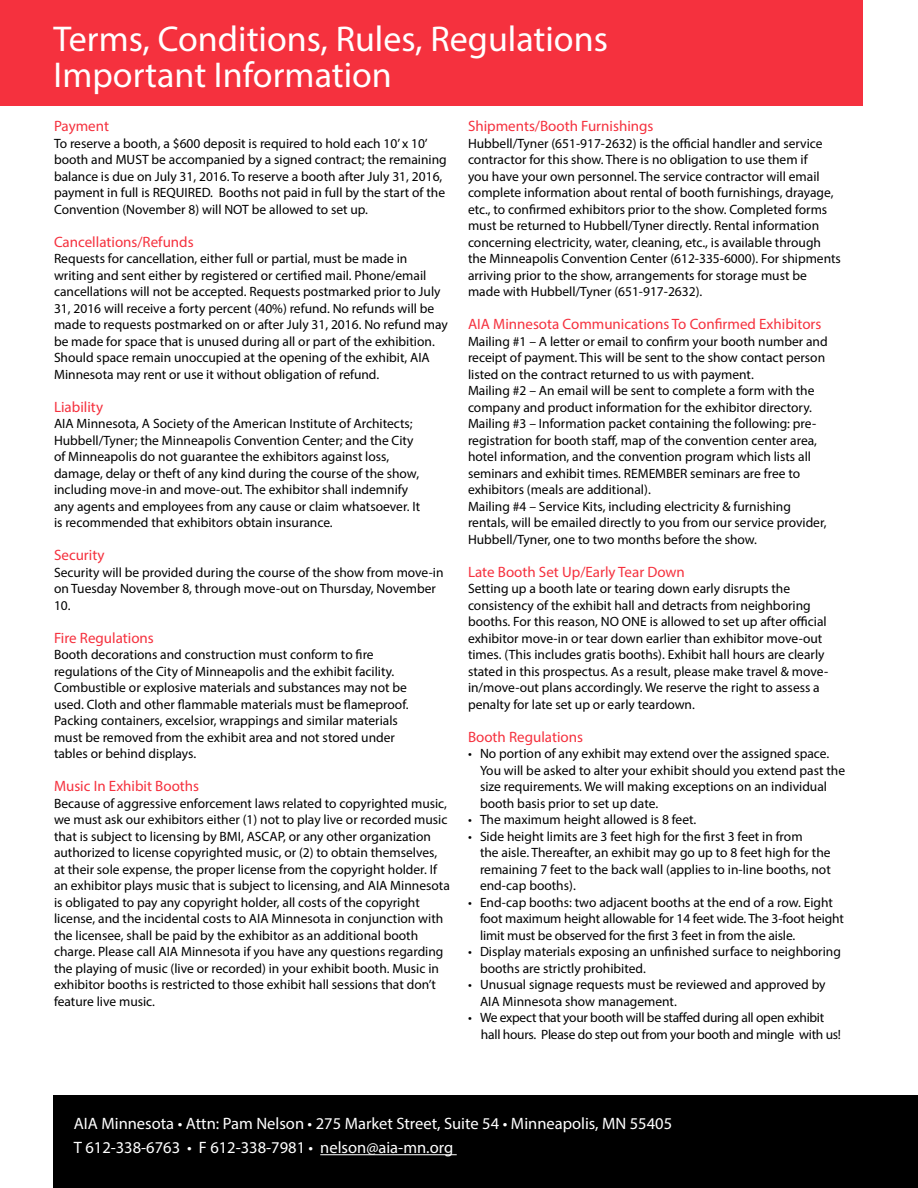
<style>
.page{position:relative;width:918px;height:1188px;background:#fff}
.page>*{position:absolute;margin:0;border:0;box-sizing:border-box;transform-origin:0 0}
.t1{font:36px/36px "Myriad Pro";color:#fff}
.t2{font:16.5px/24px "Myriad Pro";color:#fff}
.t3{font:15px "Myriad Pro";color:#f5313e}
.t4{font:13.5px/16.5px "Myriad Pro";color:#000}
.t5{font:13.5px/16.5px "Myriad Pro";letter-spacing:-.02em;color:#000}
</style>
<div class="page">
<div style="left:0;top:0;width:863px;height:106px;background:#f5313e"></div>
<div style="left:53px;top:1095px;width:865px;height:93px;background:#000"></div>
<hr style="left:320px;top:1154px;width:137px;height:1px;background:#fff">
<h1 class="t1" style="left:53px;top:21px;width:556px">Terms, Conditions, Rules, Regulations<br>Important Information</h1>
<p class="t3" style="left:54px;top:117px;width:57px">Payment</p>
<p class="t4" style="left:54px;top:135px;width:394px">To reserve a booth, a $600 deposit is required to hold each 10’ x 10’ booth and MUST be accompanied by a signed contract; the remaining balance is due on July 31, 2016. To reserve a booth after July 31, 2016, payment in full is REQUIRED. Booths not paid in full by the start of the Convention (November 8) will NOT be allowed to set up.</p>
<p class="t3" style="left:54px;top:232px;width:141px">Cancellations/Refunds</p>
<p class="t4" style="left:54px;top:250px;width:395px">Requests for cancellation, either full or partial, must be made in writing and sent either by registered or certified mail. Phone/email cancellations will not be accepted. Requests postmarked prior to July 31, 2016 will receive a forty percent (40%) refund. No refunds will be made to requests postmarked on or after July 31, 2016. No refund may be made for space that is unused during all or part of the exhibition.<br>Should space remain unoccupied at the opening of the exhibit, AIA Minnesota may rent or use it without obligation of refund.</p>
<p class="t3" style="left:54px;top:397px;width:51px">Liability</p>
<p class="t4" style="left:54px;top:415px;width:368px">AIA Minnesota, A Society of the American Institute of Architects; Hubbell/Tyner; the Minneapolis Convention Center; and the City of Minneapolis do not guarantee the exhibitors against loss, damage, delay or theft of any kind during the course of the show, including move-in and move-out. The exhibitor shall indemnify any agents and employees from any cause or claim whatsoever. It is recommended that exhibitors obtain insurance.</p>
<p class="t3" style="left:54px;top:546px;width:52px">Security</p>
<p class="t4" style="left:54px;top:564px;width:391px">Security will be provided during the course of the show from move-in on Tuesday November 8, through move-out on Thursday, November<br>10.</p>
<p class="t3" style="left:54px;top:628px;width:101px">Fire Regulations</p>
<p class="t4" style="left:54px;top:646px;width:356px">Booth decorations and construction must conform to fire regulations of the City of Minneapolis and the exhibit facility.<br>Combustible or explosive materials and substances may not be used. Cloth and other flammable materials must be flameproof.<br>Packing containers, excelsior, wrappings and similar materials must be removed from the exhibit area and not stored under tables or behind displays.</p>
<p class="t3" style="left:54px;top:777px;width:147px">Music In Exhibit Booths</p>
<p class="t4" style="left:54px;top:795px;width:397px">Because of aggressive enforcement laws related to copyrighted music, we must ask our exhibitors either (1) not to play live or recorded music that is subject to licensing by BMI, ASCAP, or any other organization authorized to license copyrighted music, or (2) to obtain themselves, at their sole expense, the proper license from the copyright holder. If an exhibitor plays music that is subject to licensing, and AIA Minnesota is obligated to pay any copyright holder, all costs of the copyright license, and the incidental costs to AIA Minnesota in conjunction with the licensee, shall be paid by the exhibitor as an additional booth charge. Please call AIA Minnesota if you have any questions regarding the playing of music (live or recorded) in your exhibit booth. Music in exhibitor booths is restricted to those exhibit hall sessions that don’t feature live music.</p>
<p class="t3" style="left:468px;top:117px;width:187px">Shipments/Booth Furnishings</p>
<p class="t4" style="left:468px;top:135px;width:374px">Hubbell/Tyner (651-917-2632) is the official handler and service contractor for this show. There is no obligation to use them if<br>you have your own personnel. The service contractor will email complete information about rental of booth furnishings, drayage, etc., to confirmed exhibitors prior to the show. Completed forms must be returned to Hubbell/Tyner directly. Rental information concerning electricity, water, cleaning, etc., is available through the Minneapolis Convention Center (612-335-6000). For shipments arriving prior to the show, arrangements for storage must be made with Hubbell/Tyner (651-917-2632).</p>
<p class="t3" style="left:468px;top:315px;width:355px">AIA Minnesota Communications To Confirmed Exhibitors</p>
<p class="t4" style="left:468px;top:333px;width:361px">Mailing #1 – A letter or email to confirm your booth number and receipt of payment. This will be sent to the show contact person listed on the contract returned to us with payment.<br>Mailing #2 – An email will be sent to complete a form with the company and product information for the exhibitor directory.<br>Mailing #3 – Information packet containing the following: pre&shy;registration for booth staff, map of the convention center area, hotel information, and the convention program which lists all seminars and exhibit times. REMEMBER seminars are free to exhibitors (meals are additional).<br>Mailing #4 – Service Kits, including electricity &amp; furnishing rentals, will be emailed directly to you from our service provider, Hubbell/Tyner, one to two months before the show.</p>
<p class="t3" style="left:468px;top:562px;width:218px">Late Booth Set Up/Early Tear Down</p>
<p class="t4" style="left:468px;top:580px;width:362px">Setting up a booth late or tearing down early disrupts the consistency of the exhibit hall and detracts from neighboring booths. For this reason, NO ONE is allowed to set up after official exhibitor move-in or tear down earlier than exhibitor move-out times. (This includes gratis booths). Exhibit hall hours are clearly stated in this prospectus. As a result, please make travel &amp; move&shy;in/move-out plans accordingly. We reserve the right to assess a penalty for late set up or early teardown.</p>
<p class="t3" style="left:468px;top:727px;width:117px">Booth Regulations</p>
<p class="t4" style="left:480px;top:745px;width:367px;text-indent:-12px">• No portion of any exhibit may extend over the assigned space.<br>You will be asked to alter your exhibit should you extend past the size requirements. We will making exceptions on an individual booth basis prior to set up date.</p>
<p class="t4" style="left:468px;top:811px;width:230px">• The maximum height allowed is 8 feet.</p>
<p class="t4" style="left:480px;top:828px;width:352px;text-indent:-12px">• Side height limits are 3 feet high for the first 3 feet in from<br>the aisle. Thereafter, an exhibit may go up to 8 feet high for the remaining 7 feet to the back wall (applies to in-line booths, not end-cap booths).</p>
<p class="t4" style="left:480px;top:894px;width:365px;text-indent:-12px">• End-cap booths: two adjacent booths at the end of a row. Eight foot maximum height allowable for 14 feet wide. The 3-foot height limit must be observed for the first 3 feet in from the aisle.</p>
<p class="t4" style="left:480px;top:943px;width:362px;text-indent:-12px">• Display materials exposing an unfinished surface to neighboring booths are strictly prohibited.</p>
<p class="t4" style="left:480px;top:976px;width:347px;text-indent:-12px">• Unusual signage requests must be reviewed and approved by<br>AIA Minnesota show management.</p>
<p class="t5" style="left:481px;top:1009px;width:362px;text-indent:-13px">• We expect that your booth will be staffed during all open exhibit hall hours. Please do step out from your booth and mingle with us!</p>
<p class="t2" style="left:74px;top:1111px;width:600px">AIA Minnesota • Attn: Pam Nelson • 275 Market Street, Suite 54 • Minneapolis, MN 55405<br>T 612-338-6763 • F 612-338-7981 • nelson@aia-mn.org</p>
</div>
